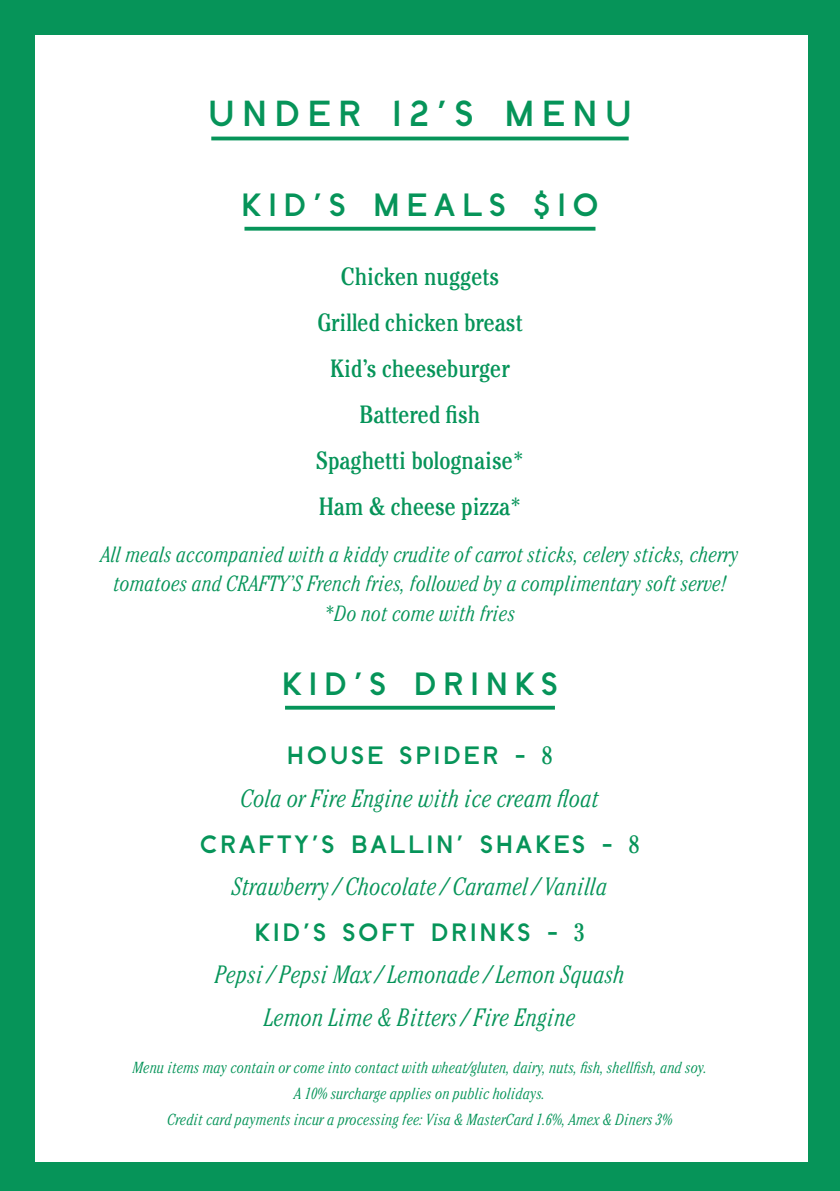
<style>
.page{position:relative;width:840px;height:1191px;background:#fff}
.page>*{position:absolute;margin:0;border:0;box-sizing:border-box;transform-origin:0 0}
.Title_01{font:36px "Crafty Planeta Crafty Planeta";letter-spacing:.2em;color:#069459}
.Title_01-2{font:32px "Crafty Planeta Crafty Planeta";letter-spacing:.2em;color:#069459}
.Description_02{font:italic 300 condensed 25px "Cheltenham Std";letter-spacing:.01em;color:#069459}
.Description_02-2{font:condensed 25px "Cheltenham Std";color:#069459}
.Description_02-3{font:25px "Crafty Planeta Crafty Planeta";letter-spacing:.1em;color:#069459}
.Description_02-4{font:italic 300 condensed 22px/28.8px "Cheltenham Std";letter-spacing:.01em;color:#069459;text-align:center}
.Description_02-5{font:italic 300 condensed 16px "Cheltenham Std";letter-spacing:.01em;color:#069459}
.s1{font-family:"Cheltenham Std";font-stretch:condensed}
</style>
<div class="page">
<div style="left:0;top:0;width:839px;height:1191px;background:#069459"></div>
<div style="left:35px;top:35px;width:772px;height:1126px;background:#fff"></div>
<hr style="left:211px;top:137px;width:417px;height:3px;background:#069459">
<svg style="left:244px;top:227px;width:351px;height:4px"></svg>
<hr style="left:285px;top:706px;width:269px;height:3px;background:#069459">
<p class="Title_01" style="left:207px;top:90px;width:426px">UNDER 12’S MENU</p>
<p class="Title_01-2" style="left:241px;top:184px;width:358px">KID’S MEALS $10</p>
<p class="Description_02-2" style="left:341px;top:262px;width:159px">Chicken nuggets</p>
<p class="Description_02-2" style="left:317px;top:308px;width:207px">Grilled chicken breast</p>
<p class="Description_02-2" style="left:330px;top:353px;width:181px">Kid’s cheeseburger</p>
<p class="Description_02-2" style="left:359px;top:399px;width:122px">Battered fish</p>
<p class="Description_02-2" style="left:316px;top:445px;width:209px">Spaghetti bolognaise*</p>
<p class="Description_02-2" style="left:318px;top:491px;width:204px">Ham &amp; cheese pizza*</p>
<p class="Description_02-4" style="left:101px;top:540px;width:639px">All meals accompanied with a kiddy crudite of carrot sticks, celery sticks, cherry tomatoes and CRAFTY’S French fries, followed by a complimentary soft serve!</p>
<p class="Description_02-4" style="left:324px;top:598px;width:192px">*Do not come with fries</p>
<p class="Title_01-2" style="left:282px;top:663px;width:277px">KID’S DRINKS</p>
<p class="Description_02-3" style="left:287px;top:739px;width:267px">HOUSE SPIDER - <span class="s1">8</span></p>
<p class="Description_02" style="left:241px;top:784px;width:359px">Cola or Fire Engine with ice cream float</p>
<p class="Description_02-3" style="left:200px;top:827px;width:441px">CRAFTY’S BALLIN’ SHAKES - <span class="s1">8</span></p>
<p class="Description_02" style="left:232px;top:872px;width:376px">Strawberry / Chocolate / Caramel / Vanilla</p>
<p class="Description_02-3" style="left:254px;top:916px;width:332px">KID’S SOFT DRINKS - <span class="s1">3</span></p>
<p class="Description_02" style="left:215px;top:960px;width:411px">Pepsi / Pepsi Max / Lemonade / Lemon Squash</p>
<p class="Description_02" style="left:264px;top:1003px;width:313px">Lemon Lime &amp; Bitters / Fire Engine</p>
<p class="Description_02-5" style="left:133px;top:1058px;width:575px">Menu items may contain or come into contact with wheat/gluten, dairy, nuts, fish, shellfish, and soy.</p>
<p class="Description_02-5" style="left:294px;top:1084px;width:252px">A 10% surcharge applies on public holidays.</p>
<p class="Description_02-5" style="left:167px;top:1110px;width:506px">Credit card payments incur a processing fee: Visa &amp; MasterCard 1.6%, Amex &amp; Diners 3%</p>
</div>
